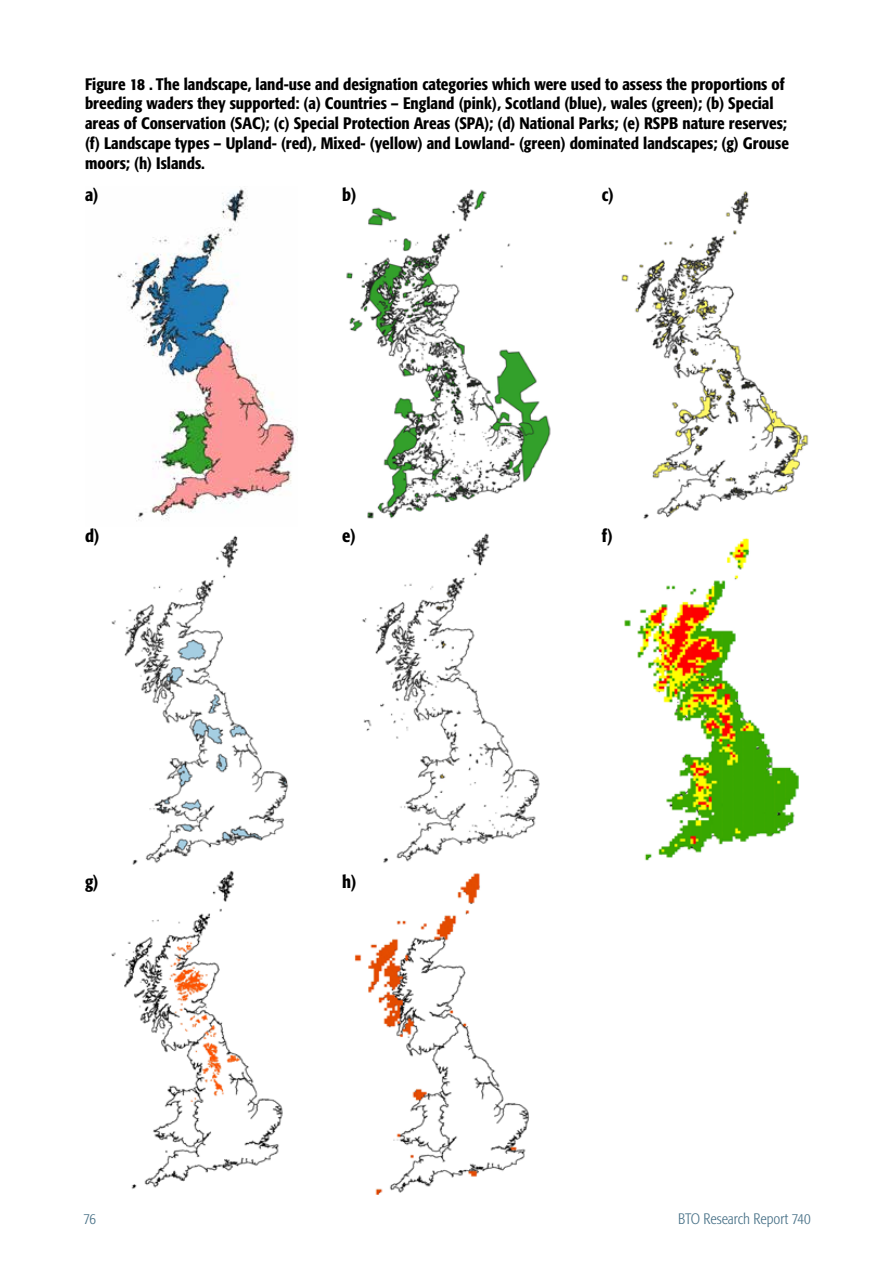
<style>
.page{position:relative;width:893px;height:1263px;background:#fff}
.page>*{position:absolute;margin:0;border:0;box-sizing:border-box;transform-origin:0 0}
.t1{font:500 condensed 18px "Formata BQ";color:#000}
.t2{font:500 condensed 16.5px/19.8px "Formata BQ";color:#000}
.t3{font:300 condensed 15px "Formata BQ";color:#487187}
</style>
<div class="page">
<img style="left:111px;top:189px;width:187px;height:1000px">
<img style="left:621px;top:191px;width:188px;height:670px">
<img style="left:346px;top:189px;width:205px;height:1006px">
<p class="t2" style="left:85px;top:74px;width:705px">Figure 18 . The landscape, land-use and designation categories which were used to assess the proportions of breeding waders they supported: (a) Countries – England (pink), Scotland (blue), wales (green); (b) Special areas of Conservation (SAC); (c) Special Protection Areas (SPA); (d) National Parks; (e) RSPB nature reserves; (f) Landscape types – Upland- (red), Mixed- (yellow) and Lowland- (green) dominated landscapes; (g) Grouse moors; (h) Islands.</p>
<p class="t1" style="left:85px;top:184px;width:15px">a)</p>
<p class="t1" style="left:342px;top:184px;width:16px">b)</p>
<p class="t1" style="left:602px;top:184px;width:14px">c)</p>
<p class="t1" style="left:85px;top:524px;width:16px">d)</p>
<p class="t1" style="left:342px;top:524px;width:15px">e)</p>
<p class="t1" style="left:602px;top:524px;width:12px">f)</p>
<p class="t1" style="left:85px;top:871px;width:15px">g)</p>
<p class="t1" style="left:342px;top:871px;width:16px">h)</p>
<p class="t3" style="left:83px;top:1210px;width:14px">76</p>
<p class="t3" style="left:678px;top:1210px;width:134px">BTO Research Report 740</p>
</div>
